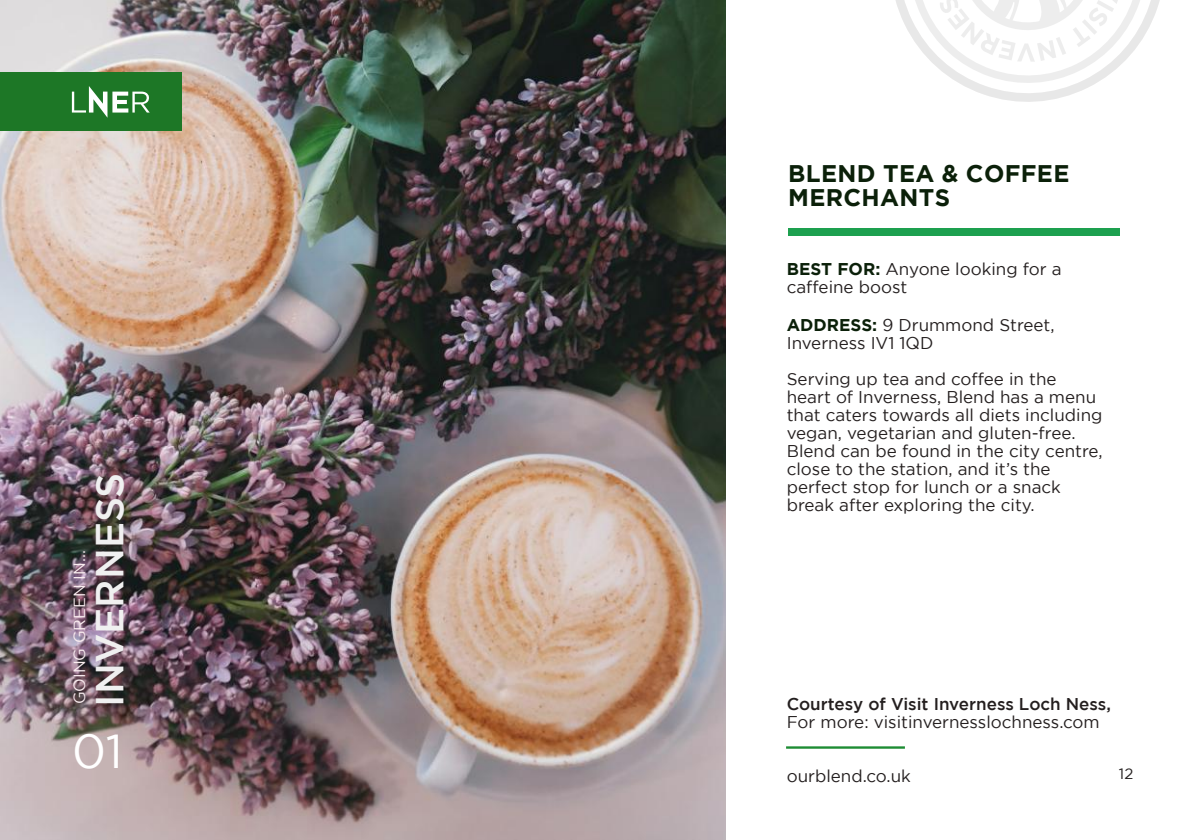
<style>
.page{position:relative;width:1191px;height:840px;background:#fff}
.page>*{position:absolute;margin:0;border:0;box-sizing:border-box;transform-origin:0 0}
.t1{font:47.6px "Gotham";color:#fff}
.t2{font:500 39px "Gotham";color:#f0f0f0}
.t3{font:700 24px/24px "Gotham";letter-spacing:.015em;color:#0b2009}
.t4{font:17px/18px "Gotham";color:#241f1f}
.t5{font:500 17px "Gotham";color:#241f1f}
.t6{font:16.2px "Gotham";color:#faedf0}
.t7{font:15px "Gotham";color:#241f1f}
.s1{font-weight:700;color:#0b2009}
</style>
<div class="page">
<img style="left:0;top:0;width:726px;height:839px">
<div style="left:0;top:72px;width:181px;height:58px;background:#1d7726"></div>
<svg style="left:72px;top:86px;width:78px;height:32px"></svg>
<div style="left:788px;top:228px;width:331px;height:7px;background:#1da04f"></div>
<svg style="left:896px;top:0;width:264px;height:102px"></svg>
<hr style="left:786px;top:746px;width:119px;height:2px;background:#1d8c33">
<p class="t6" style="left:70px;top:704px;width:155px;rotate:-90deg">GOING GREEN IN...</p>
<h2 class="t2" style="left:88px;top:706px;width:235px;rotate:-90deg">INVERNESS</h2>
<h1 class="t1" style="left:72px;top:724px;width:52px">01</h1>
<h3 class="t3" style="left:788px;top:160px;width:283px">BLEND TEA &amp; COFFEE<br>MERCHANTS</h3>
<p class="t4" style="left:786px;top:259px;width:276px"><span class="s1">BEST FOR:</span> Anyone looking for a caffeine boost</p>
<p class="t4" style="left:786px;top:316px;width:269px"><span class="s1">ADDRESS:</span> 9 Drummond Street,<br>Inverness IV1 1QD</p>
<p class="t4" style="left:786px;top:370px;width:317px">Serving up tea and coffee in the heart of Inverness, Blend has a menu that caters towards all diets including vegan, vegetarian and gluten-free.<br>Blend can be found in the city centre, close to the station, and it’s the perfect stop for lunch or a snack break after exploring the city.</p>
<p class="t5" style="left:786px;top:693px;width:326px">Courtesy of Visit Inverness Loch Ness,</p>
<p class="t4" style="left:786px;top:712px;width:314px">For more: visitinvernesslochness.com</p>
<p class="t4" style="left:786px;top:766px;width:126px">ourblend.co.uk</p>
<p class="t7" style="left:1119px;top:764px;width:16px">12</p>
</div>
